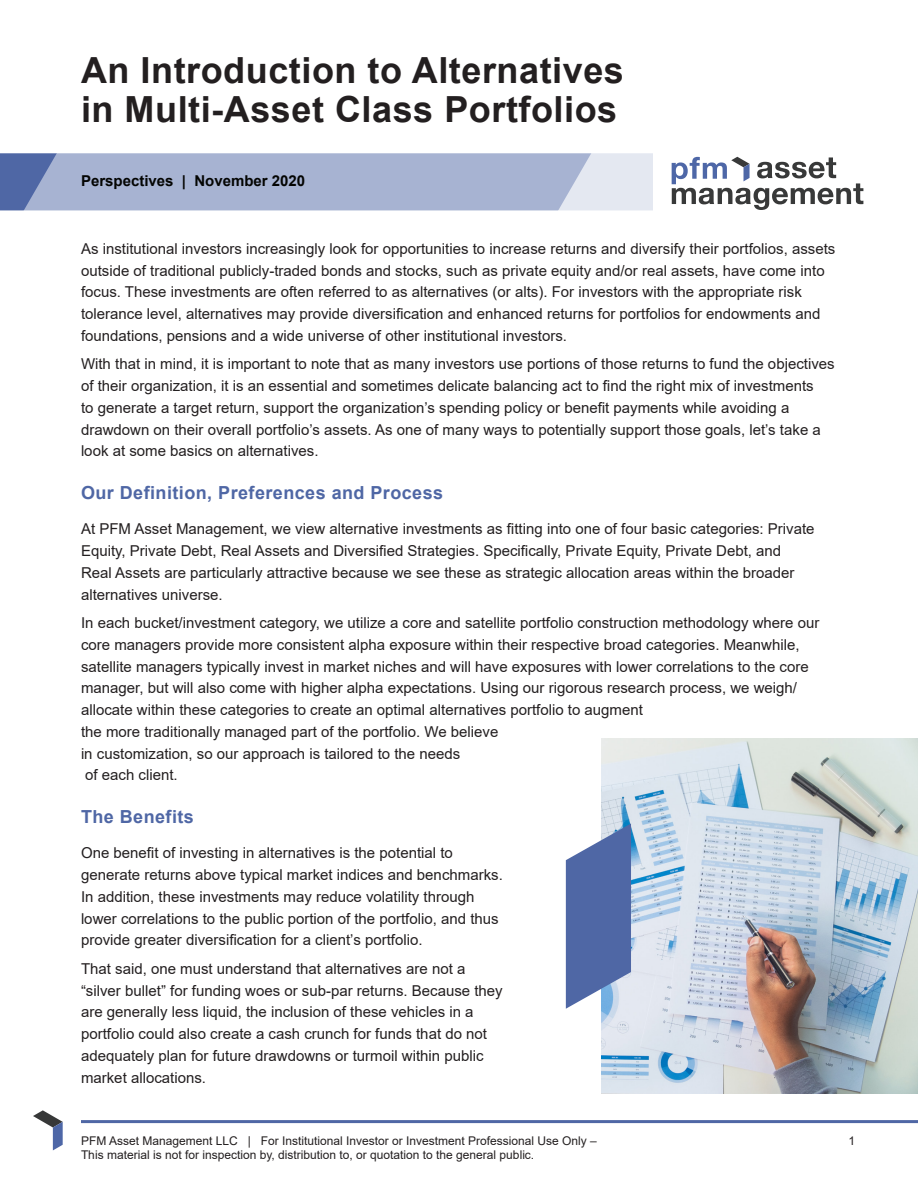
<style>
.page{position:relative;width:918px;height:1188px;background:#fff}
.page>*{position:absolute;margin:0;border:0;box-sizing:border-box;transform-origin:0 0}
.Page_Title_-_Black{font:700 36px/39px "Arial";letter-spacing:.015em;color:#231f20}
.t1{font:700 18px "Arial";letter-spacing:.025em;color:#4f67a5}
.Body{font:15px/21.8px "Arial";color:#231f20}
.t2{font:700 15px "Arial";color:#040503}
.t3{font:12px "Arial";color:#231f20}
</style>
<div class="page">
<hr style="left:82px;top:1120px;width:836px;height:3px;background:#4f67a5">
<svg style="left:33px;top:1110px;width:30px;height:40px"></svg>
<svg style="left:672px;top:157px;width:191px;height:53px"></svg>
<svg style="left:0;top:153px;width:653px;height:58px;background:#aab5d3"></svg>
<img style="left:602px;top:739px;width:316px;height:355px">
<svg style="left:566px;top:823px;width:65px;height:186px;background:#6c81b5"></svg>
<p class="Page_Title_-_Black" style="left:81px;top:51px;width:544px">An Introduction to Alternatives in Multi-Asset Class Portfolios</p>
<p class="t2" style="left:81px;top:170px;width:226px">Perspectives | November 2020</p>
<p class="Body" style="left:81px;top:238px;width:756px">As institutional investors increasingly look for opportunities to increase returns and diversify their portfolios, assets outside of traditional publicly-traded bonds and stocks, such as private equity and/or real assets, have come into focus. These investments are often referred to as alternatives (or alts). For investors with the appropriate risk tolerance level, alternatives may provide diversification and enhanced returns for portfolios for endowments and foundations, pensions and a wide universe of other institutional investors.</p>
<p class="Body" style="left:81px;top:353px;width:755px">With that in mind, it is important to note that as many investors use portions of those returns to fund the objectives of their organization, it is an essential and sometimes delicate balancing act to find the right mix of investments<br>to generate a target return, support the organization’s spending policy or benefit payments while avoiding a drawdown on their overall portfolio’s assets. As one of many ways to potentially support those goals, let’s take a look at some basics on alternatives.</p>
<p class="t1" style="left:81px;top:480px;width:364px">Our Definition, Preferences and Process</p>
<p class="Body" style="left:81px;top:518px;width:735px">At PFM Asset Management, we view alternative investments as fitting into one of four basic categories: Private Equity, Private Debt, Real Assets and Diversified Strategies. Specifically, Private Equity, Private Debt, and Real Assets are particularly attractive because we see these as strategic allocation areas within the broader alternatives universe.</p>
<p class="Body" style="left:81px;top:612px;width:740px">In each bucket/investment category, we utilize a core and satellite portfolio construction methodology where our core managers provide more consistent alpha exposure within their respective broad categories. Meanwhile, satellite managers typically invest in market niches and will have exposures with lower correlations to the core manager, but will also come with higher alpha expectations. Using our rigorous research process, we weigh/ allocate within these categories to create an optimal alternatives portfolio to augment<br>the more traditionally managed part of the portfolio. We believe<br>in customization, so our approach is tailored to the needs<br>of each client.</p>
<p class="t1" style="left:81px;top:804px;width:114px">The Benefits</p>
<p class="Body" style="left:81px;top:842px;width:423px">One benefit of investing in alternatives is the potential to generate returns above typical market indices and benchmarks.<br>In addition, these investments may reduce volatility through lower correlations to the public portion of the portfolio, and thus provide greater diversification for a client’s portfolio.</p>
<p class="Body" style="left:81px;top:958px;width:423px">That said, one must understand that alternatives are not a “silver bullet” for funding woes or sub-par returns. Because they are generally less liquid, the inclusion of these vehicles in a portfolio could also create a cash crunch for funds that do not adequately plan for future drawdowns or turmoil within public market allocations.</p>
<p class="t3" style="left:81px;top:1132px;width:517px">PFM Asset Management LLC | For Institutional Investor or Investment Professional Use Only –</p>
<p class="t3" style="left:849px;top:1132px;width:8px">1</p>
<p class="t3" style="left:81px;top:1147px;width:455px">This material is not for inspection by, distribution to, or quotation to the general public.</p>
</div>
